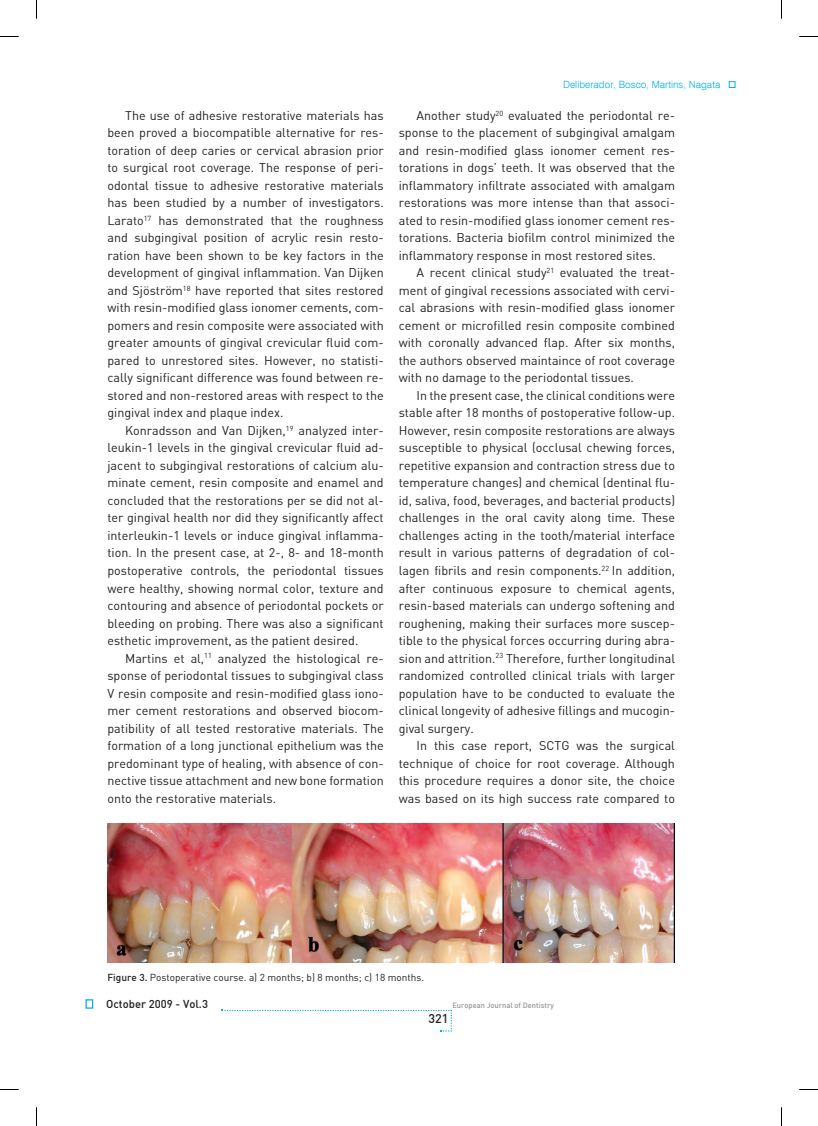
<style>
.page{position:relative;width:818px;height:1126px;background:#fff}
.page>*{position:absolute;margin:0;border:0;box-sizing:border-box;transform-origin:0 0}
.t1{font:12.5px/17.5px "Din B Regular";color:#231f20;text-align:justify}
.t2{font:12.5px "Din B Medium";color:#231f20}
.t3{font:11.25px "Din B Medium";color:#231f20}
.t4{font:10px "Din B Regular";color:#231f20}
.t5{font:300 10px "Swiss 721 BT";color:#00aeef}
.t6{font:7.5px "Din B Medium";color:#939598}
.s1{font-family:"Din B Medium"}
</style>
<div class="page">
<div style="left:85px;top:999px;width:8px;height:9px;border:1px solid #00aeef"></div>
<svg style="left:222px;top:1009px;width:230px;height:22px"></svg>
<img style="left:108px;top:823px;width:566px;height:139px">
<div style="left:728px;top:81px;width:6px;height:7px;border:1px solid #00aeef"></div>
<svg style="left:0;top:36px;width:19px;height:1px"></svg>
<svg style="left:799px;top:36px;width:18px;height:1px"></svg>
<svg style="left:0;top:1089px;width:19px;height:1px"></svg>
<svg style="left:799px;top:1089px;width:18px;height:1px"></svg>
<svg style="left:36px;top:0;width:1px;height:19px"></svg>
<svg style="left:36px;top:1107px;width:1px;height:18px"></svg>
<p class="t1" style="left:107px;top:106px;width:278px;text-indent:18px">The use of adhesive restorative materials has been proved a biocompatible alternative for res&shy;toration of deep caries or cervical abrasion prior to surgical root coverage. The response of peri&shy;odontal tissue to adhesive restorative materials has been studied by a number of investigators.<br>Larato<sup>17</sup> has demonstrated that the roughness and subgingival position of acrylic resin resto&shy;ration have been shown to be key factors in the development of gingival inflammation. Van Dijken and Sjöström<sup>18</sup> have reported that sites restored with resin-modified glass ionomer cements, com&shy;pomers and resin composite were associated with greater amounts of gingival crevicular fluid com&shy;pared to unrestored sites. However, no statisti&shy;cally significant difference was found between re&shy;stored and non-restored areas with respect to the gingival index and plaque index.</p>
<p class="t1" style="left:107px;top:421px;width:277px;text-indent:18px">Konradsson and Van Dijken,<sup>19</sup> analyzed inter&shy;leukin-1 levels in the gingival crevicular fluid ad&shy;jacent to subgingival restorations of calcium alu&shy;minate cement, resin composite and enamel and concluded that the restorations per se did not al&shy;ter gingival health nor did they significantly affect interleukin-1 levels or induce gingival inflamma&shy;tion. In the present case, at 2-, 8- and 18-month postoperative controls, the periodontal tissues were healthy, showing normal color, texture and contouring and absence of periodontal pockets or bleeding on probing. There was also a significant esthetic improvement, as the patient desired.</p>
<p class="t1" style="left:107px;top:649px;width:277px;text-indent:18px">Martins et al,<sup>11</sup> analyzed the histological re&shy;sponse of periodontal tissues to subgingival class V resin composite and resin-modified glass iono&shy;mer cement restorations and observed biocom&shy;patibility of all tested restorative materials. The formation of a long junctional epithelium was the predominant type of healing, with absence of con&shy;nective tissue attachment and new bone formation onto the restorative materials.</p>
<p class="t5" style="left:562px;top:78px;width:159px">Deliberador, Bosco, Martins, Nagata</p>
<p class="t1" style="left:398px;top:106px;width:277px;text-indent:18px">Another study<sup>20</sup> evaluated the periodontal re&shy;sponse to the placement of subgingival amalgam and resin-modified glass ionomer cement res&shy;torations in dogs’ teeth. It was observed that the inflammatory infiltrate associated with amalgam restorations was more intense than that associ&shy;ated to resin-modified glass ionomer cement res&shy;torations. Bacteria biofilm control minimized the inflammatory response in most restored sites.</p>
<p class="t1" style="left:398px;top:264px;width:277px;text-indent:18px">A recent clinical study<sup>21</sup> evaluated the treat&shy;ment of gingival recessions associated with cervi&shy;cal abrasions with resin-modified glass ionomer cement or microfilled resin composite combined with coronally advanced flap. After six months, the authors observed maintaince of root coverage with no damage to the periodontal tissues.</p>
<p class="t1" style="left:398px;top:386px;width:277px;text-indent:18px">In the present case, the clinical conditions were stable after 18 months of postoperative follow-up.<br>However, resin composite restorations are always susceptible to physical (occlusal chewing forces, repetitive expansion and contraction stress due to temperature changes) and chemical (dentinal flu&shy;id, saliva, food, beverages, and bacterial products) challenges in the oral cavity along time. These challenges acting in the tooth/material interface result in various patterns of degradation of col&shy;lagen fibrils and resin components.<sup>22</sup> In addition, after continuous exposure to chemical agents, resin-based materials can undergo softening and roughening, making their surfaces more suscep&shy;tible to the physical forces occurring during abra&shy;sion and attrition.<sup>23</sup> Therefore, further longitudinal randomized controlled clinical trials with larger population have to be conducted to evaluate the clinical longevity of adhesive fillings and mucogin&shy;gival surgery.</p>
<p class="t1" style="left:398px;top:736px;width:277px;text-indent:18px">In this case report, SCTG was the surgical technique of choice for root coverage. Although this procedure requires a donor site, the choice was based on its high success rate compared to</p>
<p class="t4" style="left:107px;top:970px;width:318px"><span class="s1">Figure 3.</span> Postoperative course. a) 2 months; b) 8 months; c) 18 months.</p>
<p class="t3" style="left:106px;top:996px;width:103px">October 2009 - Vol.3</p>
<p class="t6" style="left:452px;top:1000px;width:103px">European Journal of Dentistry</p>
<p class="t2" style="left:428px;top:1010px;width:21px">321</p>
</div>
